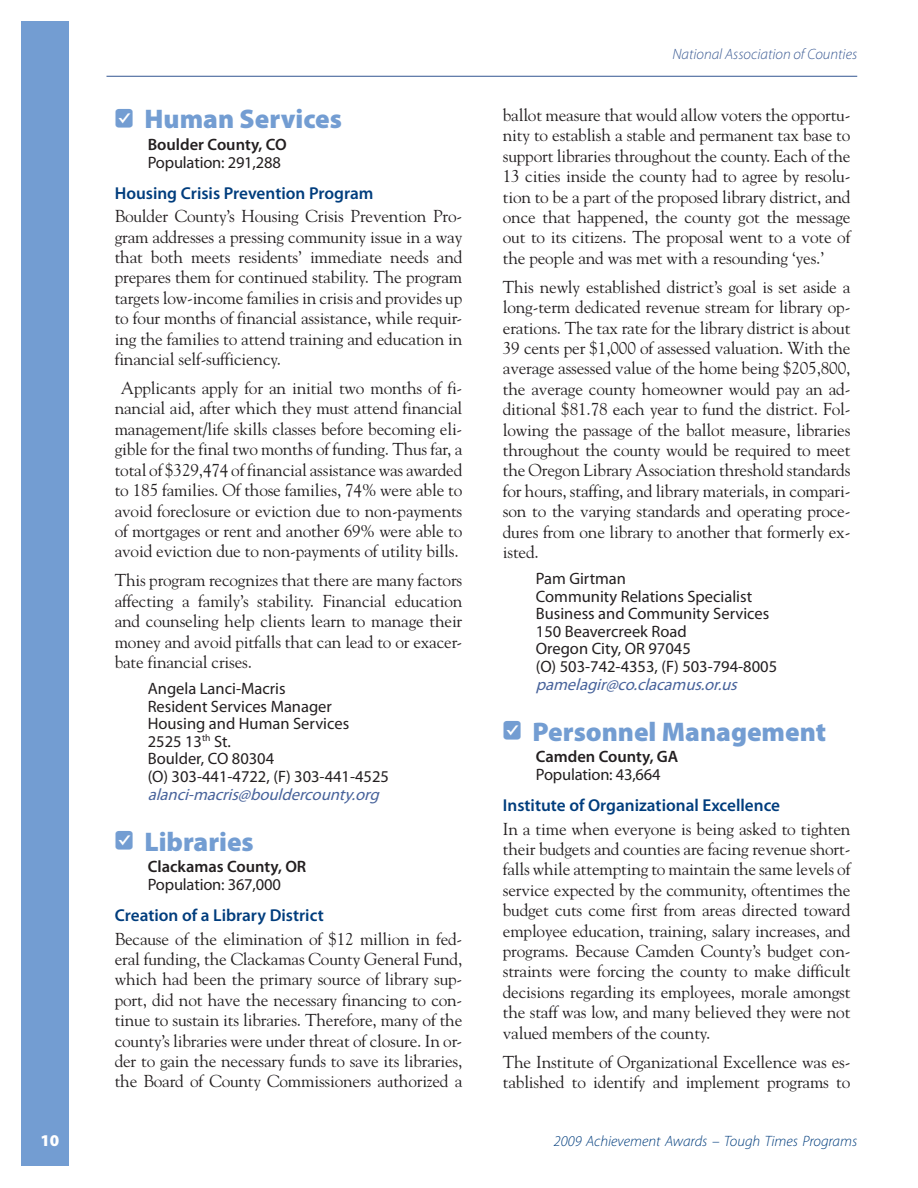
<style>
.page{position:relative;width:918px;height:1188px;background:#fff}
.page>*{position:absolute;margin:0;border:0;box-sizing:border-box;transform-origin:0 0}
.t1{font:900 27px "Myriad Pro";color:#739dd2}
.t2{font:17.25px/20.4px "Goudy Std";letter-spacing:-.01em;color:#231f20;text-align:justify}
.t3{font:16.5px/17.5px "Myriad Pro";color:#231f20}
.t4{font:600 16.5px/18px "Myriad Pro";color:#231f20}
.t5{font:900 16.5px "Myriad Pro";color:#fff}
.t6{font:italic 300 15px "Myriad Pro";color:#003d7d}
.t7{font:italic 300 15px "Myriad Pro";color:#3b5b94}
.s1{font-weight:600}
.s2{font-family:"Myriad Pro";font-weight:600;color:#003d7d}
.s3{font-style:italic;color:#48639b}
.s4{font-weight:400}
</style>
<div class="page">
<div style="left:22px;top:22px;width:47px;height:1144px;background:#739dd2"></div>
<hr style="left:106px;top:76px;width:751px;height:1px;background:#325691">
<p class="t1" style="left:115px;top:109px;width:229px"><sup>U</sup> Human Services</p>
<p class="t3" style="left:148px;top:137px;width:141px;line-height:18px"><span class="s1">Boulder County, CO<br></span>Population: 291,288</p>
<p class="t2" style="left:115px;top:182px;width:349px;line-height:23.7px"><span class="s2">Housing Crisis Prevention Program<br></span>Boulder County’s Housing Crisis Prevention Pro-</p>
<p class="t2" style="left:115px;top:228px;width:349px">gram addresses a pressing community issue in a way that both meets residents’ immediate needs and prepares them for continued stability. The program targets low-income families in crisis and provides up to four months of financial assistance, while requir&shy;ing the families to attend training and education in financial self-sufficiency.</p>
<p class="t2" style="left:115px;top:379px;width:349px;text-align:center">Applicants apply for an initial two months of fi&shy;nancial aid, after which they must attend financial management/life skills classes before becoming eli&shy;gible for the final two months of funding. Thus far, a total of $329,474 of financial assistance was awarded to 185 families. Of those families, 74% were able to avoid foreclosure or eviction due to non-payments of mortgages or rent and another 69% were able to avoid eviction due to non-payments of utility bills.</p>
<p class="t2" style="left:115px;top:572px;width:349px">This program recognizes that there are many factors affecting a family’s stability. Financial education and counseling help clients learn to manage their money and avoid pitfalls that can lead to or exacer&shy;bate financial crises.</p>
<p class="t3" style="left:148px;top:681px;width:243px">Angela Lanci-Macris<br>Resident Services Manager<br>Housing and Human Services<br>2525 13<sup>th</sup> St.<br>Boulder, CO 80304<br>(O) 303-441-4722, (F) 303-441-4525 <span class="s3">alanci-macris@bouldercounty.org</span></p>
<p class="t1" style="left:115px;top:831px;width:141px"><sup>U</sup> Libraries</p>
<p class="t4" style="left:148px;top:859px;width:160px">Clackamas County, OR<br><span class="s4">Population: 367,000</span></p>
<p class="t2" style="left:115px;top:904px;width:349px;line-height:23.7px"><span class="s2">Creation of a Library District<br></span>Because of the elimination of $12 million in fed-</p>
<p class="t2" style="left:115px;top:950px;width:349px">eral funding, the Clackamas County General Fund, which had been the primary source of library sup&shy;port, did not have the necessary financing to con&shy;tinue to sustain its libraries. Therefore, many of the county’s libraries were under threat of closure. In or&shy;der to gain the necessary funds to save its libraries, the Board of County Commissioners authorized a</p>
<p class="t7" style="left:672px;top:48px;width:186px">National Association of Counties</p>
<p class="t2" style="left:503px;top:106px;width:349px">ballot measure that would allow voters the opportu&shy;nity to establish a stable and permanent tax base to support libraries throughout the county. Each of the 13 cities inside the county had to agree by resolu&shy;tion to be a part of the proposed library district, and once that happened, the county got the message out to its citizens. The proposal went to a vote of the people and was met with a resounding ‘yes.’</p>
<p class="t2" style="left:503px;top:278px;width:349px">This newly established district’s goal is set aside a long-term dedicated revenue stream for library op&shy;erations. The tax rate for the library district is about 39 cents per $1,000 of assessed valuation. With the average assessed value of the home being $205,800, the average county homeowner would pay an ad&shy;ditional $81.78 each year to fund the district. Fol&shy;lowing the passage of the ballot measure, libraries throughout the county would be required to meet the Oregon Library Association threshold standards for hours, staffing, and library materials, in compari&shy;son to the varying standards and operating proce&shy;dures from one library to another that formerly ex&shy;isted.</p>
<p class="t3" style="left:536px;top:571px;width:243px">Pam Girtman<br>Community Relations Specialist<br>Business and Community Services<br>150 Beavercreek Road<br>Oregon City, OR 97045<br>(O) 503-742-4353, (F) 503-794-8005 <span class="s3">pamelagir@co.clacamus.or.us</span></p>
<p class="t1" style="left:503px;top:721px;width:325px"><sup>U</sup> Personnel Management</p>
<p class="t3" style="left:536px;top:749px;width:144px;line-height:18px"><span class="s1">Camden County, GA<br></span>Population: 43,664</p>
<p class="t2" style="left:503px;top:794px;width:349px;line-height:23.7px"><span class="s2">Institute of Organizational Excellence<br></span>In a time when everyone is being asked to tighten</p>
<p class="t2" style="left:503px;top:840px;width:349px">their budgets and counties are facing revenue short&shy;falls while attempting to maintain the same levels of service expected by the community, oftentimes the budget cuts come first from areas directed toward employee education, training, salary increases, and programs. Because Camden County’s budget con&shy;straints were forcing the county to make difficult decisions regarding its employees, morale amongst the staff was low, and many believed they were not valued members of the county.</p>
<p class="t2" style="left:503px;top:1053px;width:349px">The Institute of Organizational Excellence was es&shy;tablished to identify and implement programs to</p>
<p class="t5" style="left:40px;top:1134px;width:20px">10</p>
<p class="t6" style="left:554px;top:1135px;width:305px">2009 Achievement Awards – Tough Times Programs</p>
</div>
